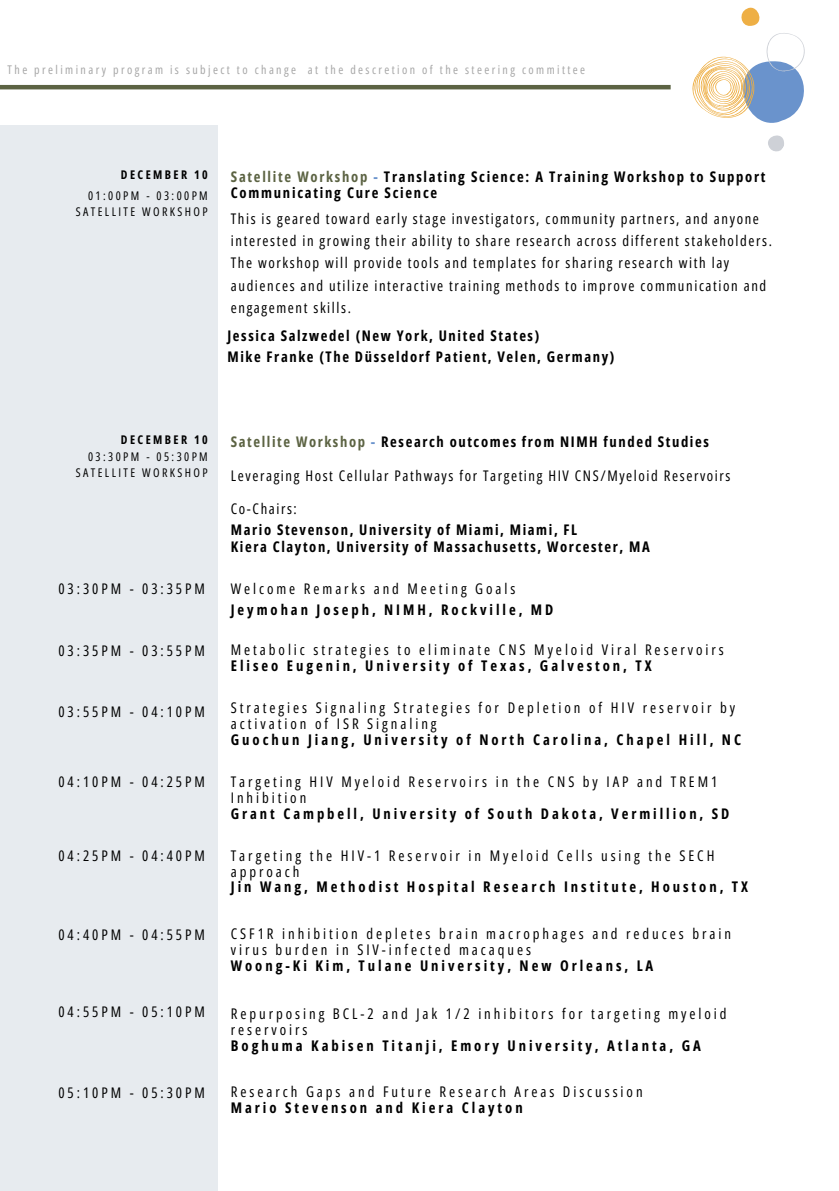
<style>
.page{position:relative;width:839px;height:1191px;background:#fff}
.page>*{position:absolute;margin:0;border:0;box-sizing:border-box;transform-origin:0 0}
.t1{font:14.8px/15.8px "Open Sans Condensed";letter-spacing:.2em;color:#000}
.t2{font:700 14.8px "Open Sans Condensed";letter-spacing:.2em;color:#000}
.t3{font:14.6px/22.2px "Open Sans Condensed";letter-spacing:.11em;color:#000}
.t4{font:700 14.6px/15.8px "Open Sans Condensed";letter-spacing:.11em;color:#000}
.t5{font:14.6px/15.8px "Open Sans Condensed";letter-spacing:.2em;color:#000}
.t6{font:700 14.6px "Open Sans Condensed";letter-spacing:.2em;color:#000}
.t7{font:12px "Open Sans Condensed";letter-spacing:.2em;color:#a6a6a6}
.t8{font:12px/15.8px "Open Sans Condensed";letter-spacing:.2em;color:#000;text-align:right}
.t9{font:700 12px "Open Sans Condensed";letter-spacing:.2em;color:#000}
.s1{color:#5c6343}
.s2{color:#6a93cc}
</style>
<div class="page">
<div style="left:0;top:125px;width:217px;height:1066px;background:#e7ebef"></div>
<svg style="left:692px;top:7px;width:113px;height:145px"></svg>
<hr style="left:0;top:85px;width:670px;height:4px;background:#5c6343">
<p class="t7" style="left:8px;top:61px;width:579px">The preliminary program is subject to change at the descretion of the steering committee</p>
<p class="t9" style="left:121px;top:166px;width:88px">DECEMBER 10</p>
<p class="t8" style="left:76px;top:188px;width:133px">01:00PM - 03:00PM<br>SATELLITE WORKSHOP</p>
<p class="t4" style="left:231px;top:168px;width:536px"><span class="s1">Satellite Workshop</span> <span class="s2">-</span> Translating Science: A Training Workshop to Support<br>Communicating Cure Science</p>
<p class="t3" style="left:231px;top:207px;width:542px">This is geared toward early stage investigators, community partners, and anyone interested in growing their ability to share research across different stakeholders.<br>The workshop will provide tools and templates for sharing research with lay audiences and utilize interactive training methods to improve communication and engagement skills.</p>
<p class="t4" style="left:227px;top:324px;width:388px;line-height:21.2px">Jessica Salzwedel (New York, United States)<br>Mike Franke (The Düsseldorf Patient, Velen, Germany)</p>
<p class="t9" style="left:121px;top:432px;width:88px">DECEMBER 10</p>
<p class="t8" style="left:76px;top:449px;width:133px">03:30PM - 05:30PM<br>SATELLITE WORKSHOP</p>
<p class="t5" style="left:58px;top:581px;width:148px">03:30PM - 03:35PM</p>
<p class="t4" style="left:231px;top:434px;width:479px"><span class="s1">Satellite Workshop</span> <span class="s2">-</span> Research outcomes from NIMH funded Studies</p>
<p class="t3" style="left:231px;top:464px;width:501px">Leveraging Host Cellular Pathways for Targeting HIV CNS/Myeloid Reservoirs</p>
<p class="t3" style="left:231px;top:497px;width:68px">Co-Chairs:</p>
<p class="t4" style="left:231px;top:521px;width:420px;line-height:17px">Mario Stevenson, University of Miami, Miami, FL<br>Kiera Clayton, University of Massachusetts, Worcester, MA</p>
<p class="t5" style="left:231px;top:580px;width:286px">Welcome Remarks and Meeting Goals</p>
<p class="t6" style="left:231px;top:599px;width:324px">Jeymohan Joseph, NIMH, Rockville, MD</p>
<p class="t5" style="left:58px;top:642px;width:148px">03:35PM - 03:55PM</p>
<p class="t1" style="left:231px;top:642px;width:494px">Metabolic strategies to eliminate CNS Myeloid Viral Reservoirs</p>
<p class="t2" style="left:231px;top:655px;width:422px">Eliseo Eugenin, University of Texas, Galveston, TX</p>
<p class="t5" style="left:58px;top:703px;width:148px">03:55PM - 04:10PM</p>
<p class="t1" style="left:231px;top:700px;width:506px">Strategies Signaling Strategies for Depletion of HIV reservoir by activation of ISR Signaling</p>
<p class="t2" style="left:231px;top:729px;width:512px">Guochun Jiang, University of North Carolina, Chapel Hill, NC</p>
<p class="t5" style="left:58px;top:774px;width:148px">04:10PM - 04:25PM</p>
<p class="t5" style="left:231px;top:774px;width:488px">Targeting HIV Myeloid Reservoirs in the CNS by IAP and TREM1<br>Inhibition</p>
<p class="t6" style="left:231px;top:803px;width:500px">Grant Campbell, University of South Dakota, Vermillion, SD</p>
<p class="t5" style="left:58px;top:847px;width:148px">04:25PM - 04:40PM</p>
<p class="t1" style="left:231px;top:847px;width:485px">Targeting the HIV-1 Reservoir in Myeloid Cells using the SECH approach</p>
<p class="t2" style="left:231px;top:877px;width:519px">Jin Wang, Methodist Hospital Research Institute, Houston, TX</p>
<p class="t5" style="left:58px;top:927px;width:148px">04:40PM - 04:55PM</p>
<p class="t1" style="left:231px;top:925px;width:501px">CSF1R inhibition depletes brain macrophages and reduces brain virus burden in SIV-infected macaques</p>
<p class="t2" style="left:231px;top:955px;width:424px">Woong-Ki Kim, Tulane University, New Orleans, LA</p>
<p class="t5" style="left:58px;top:1004px;width:148px">04:55PM - 05:10PM</p>
<p class="t1" style="left:231px;top:1005px;width:497px">Repurposing BCL-2 and Jak 1/2 inhibitors for targeting myeloid reservoirs</p>
<p class="t2" style="left:231px;top:1035px;width:471px">Boghuma Kabisen Titanji, Emory University, Atlanta, GA</p>
<p class="t5" style="left:58px;top:1085px;width:148px">05:10PM - 05:30PM</p>
<p class="t1" style="left:231px;top:1083px;width:413px">Research Gaps and Future Research Areas Discussion</p>
<p class="t2" style="left:231px;top:1097px;width:293px">Mario Stevenson and Kiera Clayton</p>
</div>
